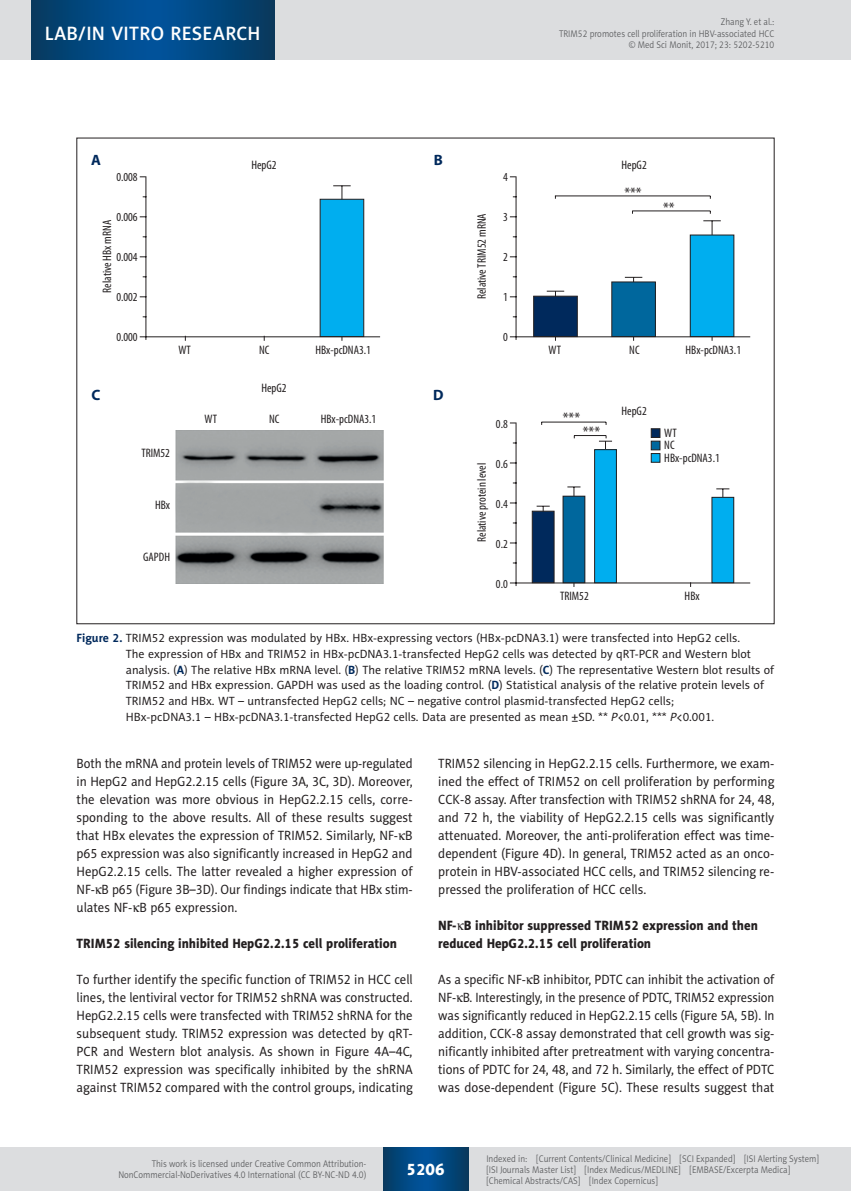
<style>
.page{position:relative;width:851px;height:1191px;background:#fff}
.page>*{position:absolute;margin:0;border:0;box-sizing:border-box;transform-origin:0 0}
.t1{font:19.5px "Naomi Sans EFN Medium";letter-spacing:.015em;color:#fff}
.t2{font:16.5px "Naomi Sans EFN Heavy";color:#fff}
.t3{font:condensed 15.45px "Myriad Pro";color:#231f20}
.t4{font:700 15px "Myriad Pro";color:#00295c}
.MSM_Body{font:13.5px/18px "Naomi Sans EFN";color:#231f20;text-align:justify;scale:.95 1}
.MSM_Body-2{font:13.5px/18px "Naomi Sans EFN";color:#231f20;text-align:justify;scale:.93 1}
.MSM_Body-3{font:13.5px/18px "Naomi Sans EFN";color:#231f20;text-align:justify;scale:.94 1}
.MSM_Headline_2{font:13.5px/18px "Naomi Sans EFN Heavy";color:#231f20;scale:.95 1}
.t5{font:condensed 12.3px/12.3px "Myriad Pro";color:#231f20}
.MSM_Rycina_tytul{font:12px/15.8px "Naomi Sans EFN";color:#231f20}
.t6{font:9.75px/11.2px "Naomi Sans EFN Light";color:#57585a;text-align:right;scale:.9 1}
.s1{font-weight:700;color:#00295c}
.s2{font-style:italic}
.s3{font-family:"Standard Sym L"}
</style>
<div class="page">
<img style="left:175px;top:430px;width:208px;height:153px">
<hr style="left:140px;top:336px;width:240px;height:1px;background:#231f20">
<hr style="left:145px;top:177px;width:1px;height:163px;background:#231f20">
<hr style="left:555px;top:195px;width:155px;height:1px;background:#231f20">
<hr style="left:632px;top:210px;width:78px;height:1px;background:#231f20">
<svg style="left:333px;top:185px;width:17px;height:1px"></svg>
<hr style="left:341px;top:186px;width:1px;height:155px;background:#231f20">
<div style="left:320px;top:199px;width:44px;height:138px;background:#00aeef;border:1px solid #231f20"></div>
<hr style="left:510px;top:336px;width:240px;height:1px;background:#231f20">
<hr style="left:515px;top:177px;width:1px;height:163px;background:#231f20">
<svg style="left:703px;top:220px;width:17px;height:1px"></svg>
<hr style="left:711px;top:221px;width:1px;height:120px;background:#231f20">
<svg style="left:546px;top:234px;width:188px;height:107px"></svg>
<div style="left:533px;top:296px;width:44px;height:41px;background:#00295c;border:1px solid #231f20"></div>
<hr style="left:541px;top:422px;width:65px;height:1px;background:#231f20">
<hr style="left:510px;top:582px;width:240px;height:1px;background:#231f20">
<hr style="left:515px;top:423px;width:1px;height:163px;background:#231f20">
<svg style="left:535px;top:435px;width:199px;height:152px"></svg>
<div style="left:532px;top:511px;width:22px;height:72px;background:#00295c;border:1px solid #231f20"></div>
<div style="left:650px;top:428px;width:10px;height:10px;background:#00295c;border:1px solid #231f20"></div>
<div style="left:650px;top:453px;width:10px;height:9px;background:#00aeef;border:1px solid #231f20"></div>
<div style="left:650px;top:441px;width:10px;height:9px;background:#00679d;border:1px solid #231f20"></div>
<div style="left:0;top:1148px;width:850px;height:43px;background:#dcdddf"></div>
<svg style="left:383px;top:1147px;width:85px;height:43px;background:#02477e"></svg>
<div style="left:0;top:0;width:850px;height:60px;background:#dcdddf"></div>
<hr style="left:850px;top:0;width:1px;height:60px;background:#dcdddf">
<svg style="left:32px;top:0;width:242px;height:60px;background:#02477f"></svg>
<h1 class="t1" style="left:45px;top:22px;width:217px">LAB/IN VITRO RESEARCH</h1>
<p class="t4" style="left:91px;top:151px;width:11px">A</p>
<p class="t5" style="left:116px;top:171px;width:23px">0.008</p>
<p class="t5" style="left:116px;top:211px;width:23px">0.006</p>
<p class="t5" style="left:116px;top:251px;width:23px">0.004</p>
<p class="t5" style="left:116px;top:291px;width:23px">0.002</p>
<p class="t5" style="left:116px;top:331px;width:23px">0.000</p>
<p class="t5" style="left:101px;top:293px;width:74px;rotate:-90deg">Relative HBx mRNA</p>
<p class="t5" style="left:251px;top:159px;width:27px">HepG2</p>
<p class="t5" style="left:178px;top:344px;width:14px">WT</p>
<p class="t5" style="left:259px;top:344px;width:12px">NC</p>
<p class="t4" style="left:91px;top:385px;width:10px">C</p>
<p class="t5" style="left:141px;top:447px;width:30px">TRIM52</p>
<p class="t5" style="left:261px;top:382px;width:27px">HepG2</p>
<p class="t5" style="left:204px;top:413px;width:14px">WT</p>
<p class="t5" style="left:269px;top:413px;width:12px">NC</p>
<p class="t5" style="left:155px;top:499px;width:16px">HBx</p>
<p class="t5" style="left:143px;top:551px;width:28px">GAPDH</p>
<p class="t5" style="left:315px;top:344px;width:57px">HBx-pcDNA3.1</p>
<p class="t5" style="left:321px;top:413px;width:57px">HBx-pcDNA3.1</p>
<p class="t6" style="left:559px;top:16px;width:241px">Zhang Y. et al.:<br>TRIM52 promotes cell proliferation in HBV-associated HCC © Med Sci Monit, 2017; 23: 5202-5210</p>
<p class="t4" style="left:433px;top:151px;width:11px">B</p>
<p class="t4" style="left:433px;top:385px;width:12px">D</p>
<p class="t5" style="left:475px;top:299px;width:88px;rotate:-90deg">Relative TRIM52 mRNA</p>
<p class="t5" style="left:503px;top:171px;width:6px">4</p>
<p class="t5" style="left:503px;top:211px;width:6px">3</p>
<p class="t5" style="left:503px;top:251px;width:6px">2</p>
<p class="t5" style="left:503px;top:291px;width:6px">1</p>
<p class="t5" style="left:503px;top:331px;width:6px">0</p>
<p class="t5" style="left:475px;top:542px;width:81px;rotate:-90deg">Relative protein level</p>
<p class="t5" style="left:496px;top:417px;width:13px">0.8</p>
<p class="t5" style="left:496px;top:457px;width:13px">0.6</p>
<p class="t5" style="left:496px;top:497px;width:13px">0.4</p>
<p class="t5" style="left:496px;top:537px;width:13px">0.2</p>
<p class="t5" style="left:496px;top:577px;width:13px">0.0</p>
<p class="t5" style="left:621px;top:159px;width:27px">HepG2</p>
<p class="t3" style="left:624px;top:184px;width:19px">***</p>
<p class="t3" style="left:663px;top:199px;width:13px">**</p>
<p class="t5" style="left:548px;top:344px;width:14px">WT</p>
<p class="t5" style="left:629px;top:344px;width:12px">NC</p>
<p class="t5" style="left:685px;top:344px;width:57px">HBx-pcDNA3.1</p>
<p class="t3" style="left:563px;top:409px;width:19px">***</p>
<p class="t3" style="left:583px;top:423px;width:19px">***</p>
<p class="t5" style="left:621px;top:405px;width:27px">HepG2</p>
<p class="t5" style="left:664px;top:427px;width:57px">WT<br>NC<br>HBx-pcDNA3.1</p>
<p class="t5" style="left:560px;top:590px;width:30px">TRIM52</p>
<p class="t5" style="left:684px;top:590px;width:16px">HBx</p>
<p class="MSM_Rycina_tytul" style="left:126px;top:630px;width:649px;text-indent:-49px"><span class="s1">Figure 2.</span> TRIM52 expression was modulated by HBx. HBx-expressing vectors (HBx-pcDNA3.1) were transfected into HepG2 cells.<br>The expression of HBx and TRIM52 in HBx-pcDNA3.1-transfected HepG2 cells was detected by qRT-PCR and Western blot analysis. (<span class="s1">A</span>) The relative HBx mRNA level. (<span class="s1">B</span>) The relative TRIM52 mRNA levels. (<span class="s1">C</span>) The representative Western blot results of TRIM52 and HBx expression. GAPDH was used as the loading control. (<span class="s1">D</span>) Statistical analysis of the relative protein levels of TRIM52 and HBx. WT – untransfected HepG2 cells; NC – negative control plasmid-transfected HepG2 cells;<br>HBx-pcDNA3.1 – HBx-pcDNA3.1-transfected HepG2 cells. Data are presented as mean ±SD. ** <span class="s2">P</span>&lt;0.01, *** <span class="s2">P</span>&lt;0.001.</p>
<p class="MSM_Body-2" style="left:77px;top:754px;width:363px">Both the mRNA and protein levels of TRIM52 were up-regulated in HepG2 and HepG2.2.15 cells (Figure 3A, 3C, 3D). Moreover, the elevation was more obvious in HepG2.2.15 cells, corre&shy;sponding to the above results. All of these results suggest that HBx elevates the expression of TRIM52. Similarly, NF-<span class="s3">k</span>B p65 expression was also significantly increased in HepG2 and HepG2.2.15 cells. The latter revealed a higher expression of NF-<span class="s3">k</span>B p65 (Figure 3B–3D). Our findings indicate that HBx stim&shy;ulates NF-<span class="s3">k</span>B p65 expression.</p>
<p class="MSM_Headline_2" style="left:77px;top:934px;width:339px">TRIM52 silencing inhibited HepG2.2.15 cell proliferation</p>
<p class="MSM_Body" style="left:77px;top:970px;width:355px">To further identify the specific function of TRIM52 in HCC cell lines, the lentiviral vector for TRIM52 shRNA was constructed.<br>HepG2.2.15 cells were transfected with TRIM52 shRNA for the subsequent study. TRIM52 expression was detected by qRT-PCR and Western blot analysis. As shown in Figure 4A–4C, TRIM52 expression was specifically inhibited by the shRNA against TRIM52 compared with the control groups, indicating</p>
<p class="MSM_Body" style="left:438px;top:754px;width:355px">TRIM52 silencing in HepG2.2.15 cells. Furthermore, we exam&shy;ined the effect of TRIM52 on cell proliferation by performing CCK-8 assay. After transfection with TRIM52 shRNA for 24, 48, and 72 h, the viability of HepG2.2.15 cells was significantly attenuated. Moreover, the anti-proliferation effect was time&shy;dependent (Figure 4D). In general, TRIM52 acted as an onco&shy;protein in HBV-associated HCC cells, and TRIM52 silencing re&shy;pressed the proliferation of HCC cells.</p>
<p class="MSM_Headline_2" style="left:438px;top:916px;width:338px">NF-<span class="s3">k</span>B inhibitor suppressed TRIM52 expression and then reduced HepG2.2.15 cell proliferation</p>
<p class="MSM_Body-3" style="left:438px;top:970px;width:359px">As a specific NF-<span class="s3">k</span>B inhibitor, PDTC can inhibit the activation of NF-<span class="s3">k</span>B. Interestingly, in the presence of PDTC, TRIM52 expression was significantly reduced in HepG2.2.15 cells (Figure 5A, 5B). In addition, CCK-8 assay demonstrated that cell growth was sig&shy;nificantly inhibited after pretreatment with varying concentra&shy;tions of PDTC for 24, 48, and 72 h. Similarly, the effect of PDTC was dose-dependent (Figure 5C). These results suggest that</p>
<p class="t6" style="left:118px;top:1158px;width:277px">This work is licensed under Creative Common Attribution-<br>NonCommercial-NoDerivatives 4.0 International (CC BY-NC-ND 4.0)</p>
<p class="t2" style="left:406px;top:1159px;width:40px">5206</p>
<p class="t6" style="left:486px;top:1152px;width:371px;text-align:left">Indexed in: [Current Contents/Clinical Medicine] [SCI Expanded] [ISI Alerting System] [ISI Journals Master List] [Index Medicus/MEDLINE] [EMBASE/Excerpta Medica] [Chemical Abstracts/CAS] [Index Copernicus]</p>
</div>
